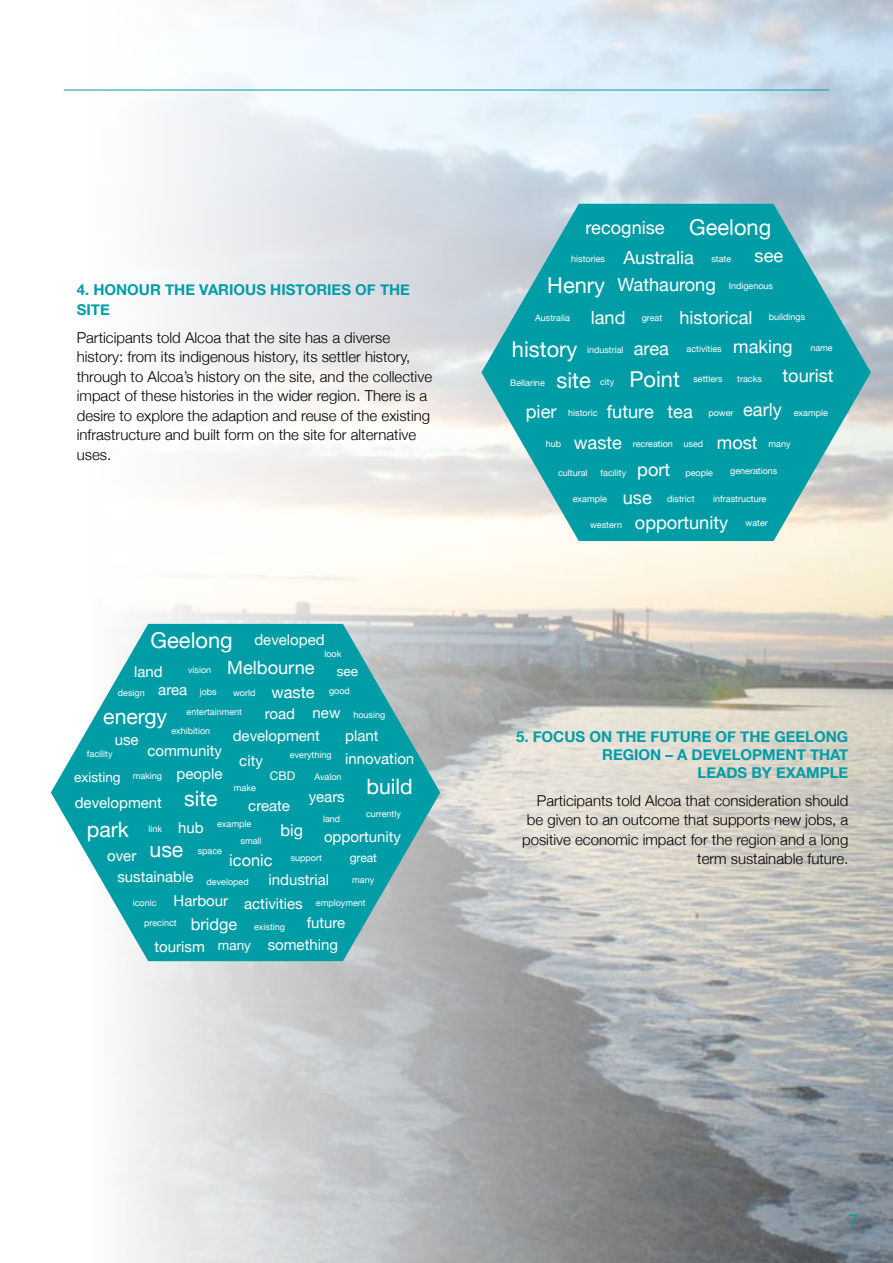
<style>
.page{position:relative;width:893px;height:1263px;background:#fff}
.page>*{position:absolute;margin:0;border:0;box-sizing:border-box;transform-origin:0 0}
.t1{font:21.9px/30.9px "Helvetica Neue";color:#fff}
.t2{font:21.15px "Helvetica Neue";color:#fff}
.t3{font:18.15px/32.1px "Helvetica Neue";color:#fff}
.t4{font:18px "Helvetica";color:#009da7}
.t5{font:16.35px "Helvetica Neue";color:#fff}
.t6{font:300 15px/19.5px "Helvetica Neue";color:#000}
.t7{font:15px "Helvetica Neue";color:#fff}
.t8{font:700 15px/18px "Helvetica Neue";color:#009da7}
.t9{font:13.5px "Helvetica Neue";color:#fff}
.t10{font:12px "Helvetica Neue";color:#fff}
.t11{font:9px/18.9px "Helvetica Neue";color:#fff}
</style>
<div class="page">
<img style="left:84px;top:0;width:809px;height:1263px">
<hr style="left:64px;top:90px;width:765px;height:1px;background:#009da7">
<svg style="left:481px;top:204px;width:390px;height:337px;background:#35acb3"></svg>
<svg style="left:51px;top:624px;width:389px;height:337px;background:#36acb4"></svg>
<p class="t8" style="left:77px;top:281px;width:335px;line-height:19.5px">4. HONOUR THE VARIOUS HISTORIES OF THE<br>SITE</p>
<p class="t6" style="left:77px;top:327px;width:357px">Participants told Alcoa that the site has a diverse history: from its indigenous history, its settler history, through to Alcoa’s history on the site, and the collective impact of these histories in the wider region. There is a desire to explore the adaption and reuse of the existing infrastructure and built form on the site for alternative uses.</p>
<h1 class="t1" style="left:151px;top:626px;width:84px">Geelong</h1>
<p class="t7" style="left:254px;top:629px;width:72px">developed</p>
<p class="t11" style="left:324px;top:645px;width:19px">look</p>
<p class="t3" style="left:227px;top:653px;width:89px">Melbourne</p>
<p class="t7" style="left:134px;top:661px;width:30px">land</p>
<p class="t9" style="left:337px;top:661px;width:23px">see</p>
<p class="t11" style="left:188px;top:661px;width:25px">vision</p>
<p class="t7" style="left:158px;top:679px;width:30px">area</p>
<p class="t11" style="left:118px;top:684px;width:28px">design</p>
<p class="t11" style="left:200px;top:683px;width:19px">jobs</p>
<p class="t11" style="left:233px;top:684px;width:24px">world</p>
<p class="t5" style="left:271px;top:680px;width:45px">waste</p>
<p class="t11" style="left:329px;top:682px;width:22px">good</p>
<p class="t7" style="left:265px;top:703px;width:32px">road</p>
<p class="t11" style="left:171px;top:703px;width:72px;text-indent:15px">entertainment exhibition</p>
<p class="t11" style="left:353px;top:706px;width:33px">housing</p>
<p class="t7" style="left:313px;top:702px;width:29px">new</p>
<h2 class="t2" style="left:103px;top:701px;width:65px">energy</h2>
<p class="t7" style="left:233px;top:725px;width:89px">development</p>
<p class="t7" style="left:345px;top:725px;width:35px">plant</p>
<p class="t7" style="left:115px;top:729px;width:25px">use</p>
<p class="t7" style="left:147px;top:739px;width:76px">community</p>
<p class="t11" style="left:87px;top:745px;width:27px">facility</p>
<p class="t11" style="left:290px;top:746px;width:43px">everything</p>
<p class="t7" style="left:345px;top:748px;width:71px">innovation</p>
<p class="t7" style="left:239px;top:749px;width:25px">city</p>
<p class="t7" style="left:248px;top:795px;width:43px">create</p>
<p class="t7" style="left:177px;top:762px;width:47px">people</p>
<p class="t9" style="left:74px;top:767px;width:48px">existing</p>
<p class="t10" style="left:270px;top:767px;width:27px">CBD</p>
<p class="t11" style="left:133px;top:767px;width:31px">making</p>
<p class="t11" style="left:314px;top:768px;width:29px">Avalon</p>
<h2 class="t2" style="left:366px;top:771px;width:48px">build</h2>
<p class="t11" style="left:234px;top:778px;width:24px">make</p>
<h2 class="t2" style="left:184px;top:783px;width:35px">site</h2>
<p class="t7" style="left:309px;top:786px;width:38px">years</p>
<p class="t7" style="left:75px;top:791px;width:89px">development</p>
<p class="t11" style="left:366px;top:805px;width:36px">currently</p>
<p class="t11" style="left:323px;top:809px;width:19px">land</p>
<p class="t11" style="left:217px;top:815px;width:36px">example</p>
<h2 class="t2" style="left:87px;top:814px;width:44px">park</h2>
<p class="t7" style="left:178px;top:817px;width:27px">hub</p>
<p class="t5" style="left:281px;top:819px;width:24px">big</p>
<p class="t11" style="left:148px;top:820px;width:15px">link</p>
<p class="t7" style="left:324px;top:825px;width:78px">opportunity</p>
<p class="t11" style="left:241px;top:831px;width:23px">small</p>
<h2 class="t2" style="left:150px;top:834px;width:35px">use</h2>
<p class="t11" style="left:198px;top:841px;width:26px">space</p>
<p class="t7" style="left:107px;top:845px;width:31px">over</p>
<p class="t10" style="left:350px;top:849px;width:29px">great</p>
<p class="t5" style="left:229px;top:849px;width:45px">iconic</p>
<p class="t11" style="left:291px;top:849px;width:33px">support</p>
<p class="t7" style="left:117px;top:866px;width:78px">sustainable</p>
<p class="t11" style="left:207px;top:873px;width:44px">developed</p>
<p class="t7" style="left:268px;top:869px;width:62px">industrial</p>
<p class="t11" style="left:352px;top:871px;width:24px">many</p>
<p class="t11" style="left:133px;top:894px;width:25px">iconic</p>
<p class="t7" style="left:173px;top:890px;width:56px">Harbour</p>
<p class="t7" style="left:244px;top:893px;width:60px">activities</p>
<p class="t11" style="left:316px;top:894px;width:51px">employment</p>
<p class="t11" style="left:144px;top:914px;width:34px">precinct</p>
<p class="t5" style="left:191px;top:913px;width:48px">bridge</p>
<p class="t11" style="left:254px;top:918px;width:32px">existing</p>
<p class="t7" style="left:307px;top:912px;width:40px">future</p>
<p class="t7" style="left:154px;top:935px;width:52px">tourism</p>
<p class="t9" style="left:218px;top:936px;width:35px">many</p>
<p class="t7" style="left:268px;top:934px;width:72px">something</p>
<p class="t3" style="left:585px;top:213px;width:81px">recognise</p>
<h1 class="t1" style="left:689px;top:213px;width:84px">Geelong</h1>
<p class="t3" style="left:623px;top:242px;width:72px">Australia</p>
<p class="t11" style="left:571px;top:250px;width:35px">histories</p>
<p class="t3" style="left:755px;top:241px;width:30px">see</p>
<p class="t11" style="left:711px;top:250px;width:21px">state</p>
<h1 class="t1" style="left:547px;top:271px;width:59px">Henry</h1>
<p class="t3" style="left:679px;top:270px;width:75px;text-indent:-62px">Wathaurong historical</p>
<p class="t11" style="left:729px;top:277px;width:46px">Indigenous</p>
<p class="t3" style="left:591px;top:302px;width:36px">land</p>
<p class="t11" style="left:769px;top:307px;width:38px">buildings</p>
<p class="t11" style="left:535px;top:308px;width:36px">Australia</p>
<p class="t11" style="left:642px;top:309px;width:22px">great</p>
<p class="t3" style="left:733px;top:331px;width:61px">making</p>
<h1 class="t1" style="left:556px;top:335px;width:36px;text-indent:-45px">history site</h1>
<p class="t3" style="left:634px;top:333px;width:37px">area</p>
<p class="t11" style="left:587px;top:341px;width:38px">industrial</p>
<p class="t11" style="left:687px;top:339px;width:37px">activities</p>
<p class="t11" style="left:810px;top:339px;width:24px">name</p>
<p class="t3" style="left:782px;top:361px;width:53px">tourist</p>
<h1 class="t1" style="left:629px;top:365px;width:52px">Point</h1>
<p class="t11" style="left:693px;top:370px;width:31px">settlers</p>
<p class="t11" style="left:737px;top:370px;width:26px">tracks</p>
<p class="t11" style="left:600px;top:373px;width:16px">city</p>
<p class="t11" style="left:510px;top:374px;width:36px">Bellarine</p>
<p class="t3" style="left:743px;top:395px;width:40px">early</p>
<p class="t3" style="left:526px;top:396px;width:32px">pier</p>
<p class="t3" style="left:607px;top:396px;width:48px">future</p>
<p class="t3" style="left:668px;top:396px;width:27px">tea</p>
<p class="t11" style="left:683px;top:435px;width:21px">used</p>
<p class="t11" style="left:794px;top:404px;width:36px">example</p>
<p class="t11" style="left:568px;top:404px;width:31px">historic</p>
<p class="t11" style="left:708px;top:404px;width:27px">power</p>
<p class="t3" style="left:574px;top:427px;width:50px">waste</p>
<p class="t3" style="left:717px;top:427px;width:42px">most</p>
<p class="t11" style="left:546px;top:435px;width:17px">hub</p>
<p class="t11" style="left:633px;top:435px;width:42px">recreation</p>
<p class="t11" style="left:769px;top:435px;width:24px">many</p>
<p class="t11" style="left:558px;top:464px;width:31px">cultural</p>
<p class="t11" style="left:601px;top:464px;width:27px">facility</p>
<p class="t3" style="left:637px;top:454px;width:35px">port</p>
<p class="t11" style="left:685px;top:464px;width:29px">people</p>
<p class="t11" style="left:730px;top:462px;width:49px">generations</p>
<p class="t3" style="left:623px;top:483px;width:30px">use</p>
<p class="t11" style="left:667px;top:489px;width:29px">district</p>
<p class="t11" style="left:713px;top:489px;width:55px">infrastructure</p>
<p class="t11" style="left:573px;top:489px;width:36px">example</p>
<p class="t11" style="left:590px;top:515px;width:33px">western</p>
<p class="t3" style="left:635px;top:507px;width:95px">opportunity</p>
<p class="t11" style="left:745px;top:514px;width:24px">water</p>
<p class="t8" style="left:516px;top:728px;width:334px;text-align:right">5. FOCUS ON THE FUTURE OF THE GEELONG<br>REGION – A DEVELOPMENT THAT<br>LEADS BY EXAMPLE</p>
<p class="t6" style="left:522px;top:790px;width:328px;text-align:right">Participants told Alcoa that consideration should be given to an outcome that supports new jobs, a positive economic impact for the region and a long term sustainable future.</p>
<p class="t4" style="left:848px;top:1207px;width:12px">7</p>
</div>
